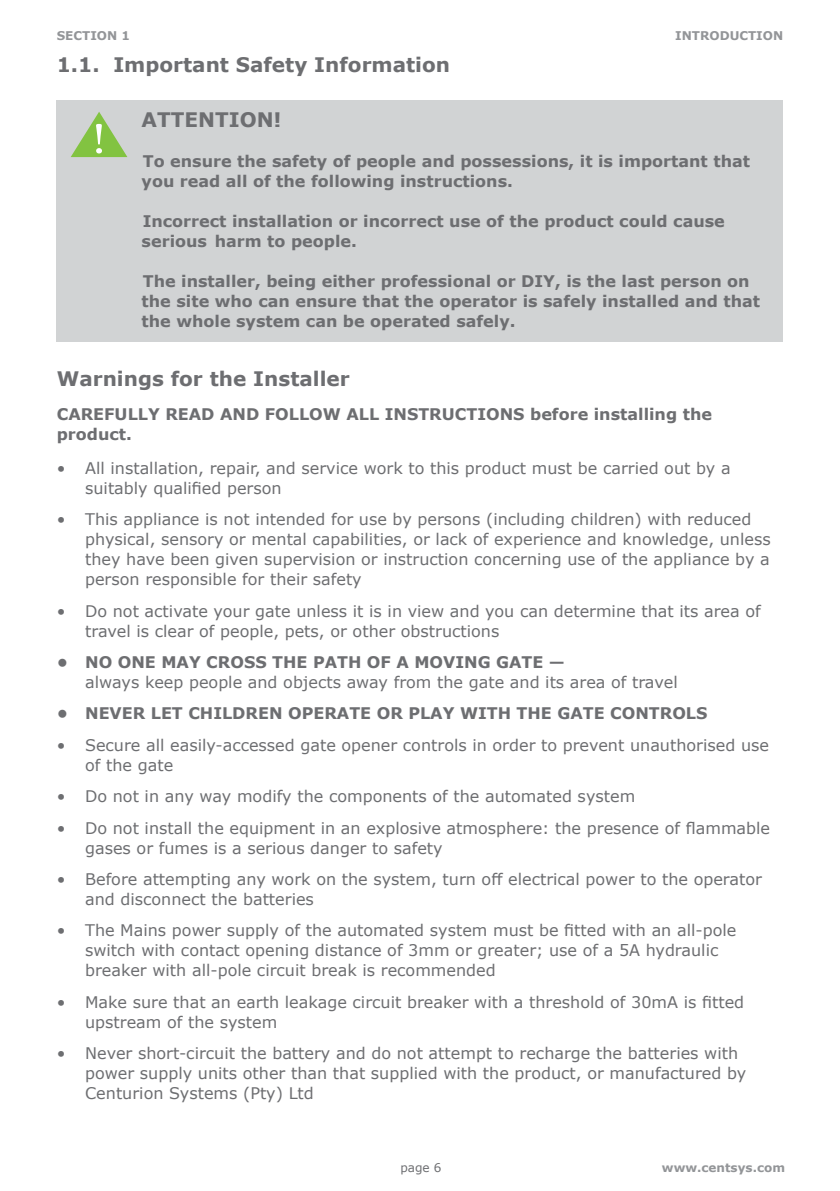
<style>
.page{position:relative;width:840px;height:1191px;background:#fff}
.page>*{position:absolute;margin:0;border:0;box-sizing:border-box;transform-origin:0 0}
.t1{font:700 20px "Verdana";color:#6d6e71}
.t2{font:16px/20px "Verdana";color:#6d6e71}
.t3{font:700 16px/20px "Verdana";color:#6d6e71}
.t4{font:700 12px "Verdana";color:#939598}
.t5{font:12px "Verdana";color:#6d6e71}
</style>
<div class="page">
<div style="left:57px;top:100px;width:725px;height:242px;background:#d1d3d4"></div>
<svg style="left:71px;top:112px;width:56px;height:45px"></svg>
<p class="t4" style="left:57px;top:27px;width:75px">SECTION 1</p>
<p class="t4" style="left:674px;top:27px;width:109px">INTRODUCTION</p>
<p class="t1" style="left:57px;top:51px;width:394px">1.1. Important Safety Information</p>
<p class="t1" style="left:141px;top:106px;width:141px">ATTENTION!</p>
<p class="t3" style="left:141px;top:151px;width:609px">To ensure the safety of people and possessions, it is important that you read all of the following instructions.</p>
<p class="t3" style="left:141px;top:211px;width:584px">Incorrect installation or incorrect use of the product could cause serious harm to people.</p>
<p class="t3" style="left:141px;top:271px;width:619px">The installer, being either professional or DIY, is the last person on the site who can ensure that the operator is safely installed and that the whole system can be operated safely.</p>
<p class="t1" style="left:57px;top:364px;width:294px">Warnings for the Installer</p>
<p class="t3" style="left:57px;top:404px;width:656px">CAREFULLY READ AND FOLLOW ALL INSTRUCTIONS before installing the product.</p>
<p class="t2" style="left:85px;top:458px;width:646px;text-indent:-28px">• All installation, repair, and service work to this product must be carried out by a suitably qualified person</p>
<p class="t2" style="left:85px;top:509px;width:686px;text-indent:-28px">• This appliance is not intended for use by persons (including children) with reduced physical, sensory or mental capabilities, or lack of experience and knowledge, unless they have been given supervision or instruction concerning use of the appliance by a person responsible for their safety</p>
<p class="t2" style="left:85px;top:601px;width:676px;text-indent:-28px">• Do not activate your gate unless it is in view and you can determine that its area of travel is clear of people, pets, or other obstructions</p>
<p class="t3" style="left:57px;top:652px;width:509px">• NO ONE MAY CROSS THE PATH OF A MOVING GATE —</p>
<p class="t2" style="left:85px;top:672px;width:593px">always keep people and objects away from the gate and its area of travel</p>
<p class="t3" style="left:57px;top:703px;width:652px">• NEVER LET CHILDREN OPERATE OR PLAY WITH THE GATE CONTROLS</p>
<p class="t2" style="left:85px;top:735px;width:685px;text-indent:-28px">• Secure all easily-accessed gate opener controls in order to prevent unauthorised use of the gate</p>
<p class="t2" style="left:57px;top:786px;width:579px">• Do not in any way modify the components of the automated system</p>
<p class="t2" style="left:85px;top:817px;width:686px;text-indent:-28px">• Do not install the equipment in an explosive atmosphere: the presence of flammable gases or fumes is a serious danger to safety</p>
<p class="t2" style="left:85px;top:869px;width:678px;text-indent:-28px">• Before attempting any work on the system, turn off electrical power to the operator and disconnect the batteries</p>
<p class="t2" style="left:85px;top:920px;width:652px;text-indent:-28px">• The Mains power supply of the automated system must be fitted with an all-pole switch with contact opening distance of 3mm or greater; use of a 5A hydraulic breaker with all-pole circuit break is recommended</p>
<p class="t2" style="left:85px;top:991px;width:660px;text-indent:-28px">• Make sure that an earth leakage circuit breaker with a threshold of 30mA is fitted upstream of the system</p>
<p class="t2" style="left:85px;top:1043px;width:662px;text-indent:-28px">• Never short-circuit the battery and do not attempt to recharge the batteries with power supply units other than that supplied with the product, or manufactured by<br>Centurion Systems (Pty) Ltd</p>
<p class="t5" style="left:400px;top:1159px;width:43px">page 6</p>
<p class="t4" style="left:661px;top:1159px;width:124px">www.centsys.com</p>
</div>
